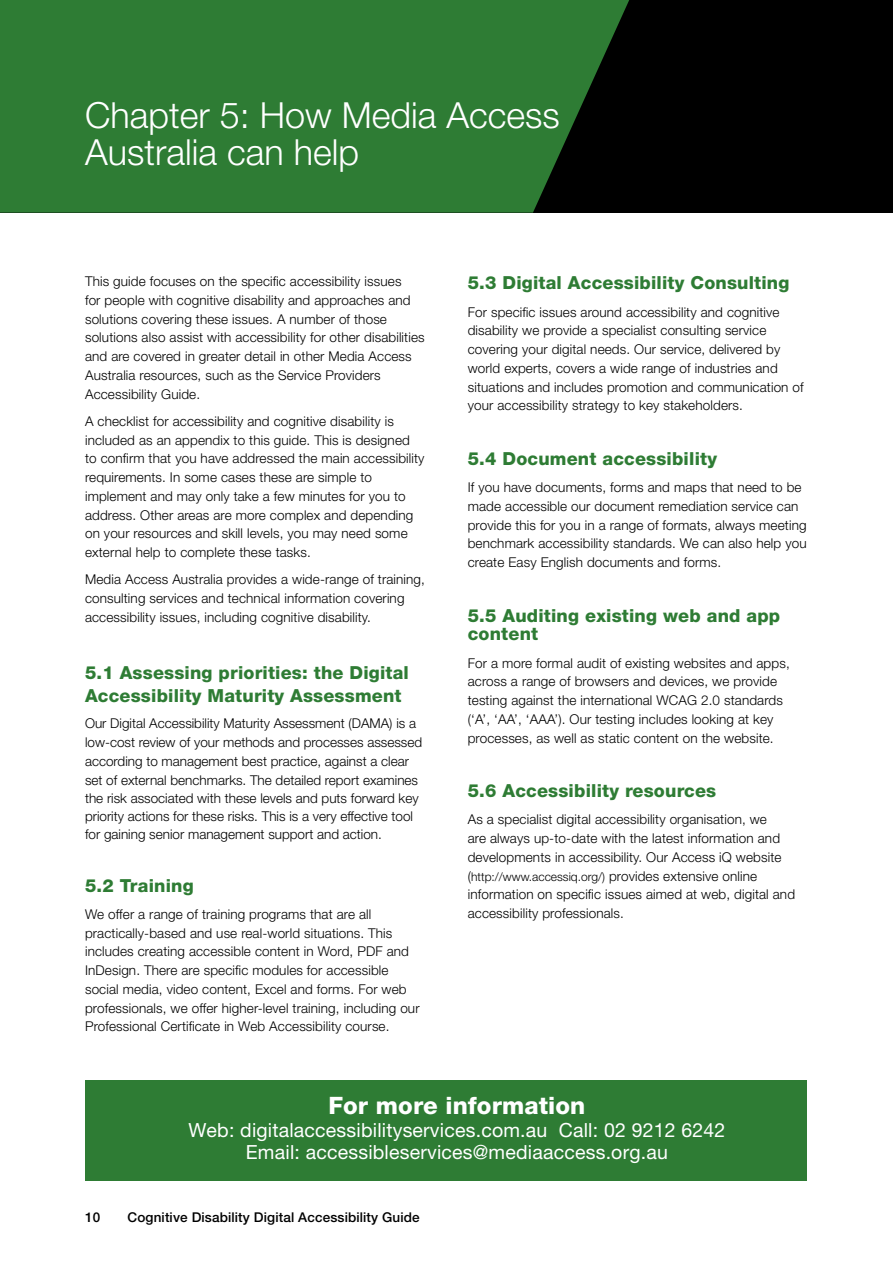
<style>
.page{position:relative;width:893px;height:1263px;background:#fff}
.page>*{position:absolute;margin:0;border:0;box-sizing:border-box;transform-origin:0 0}
.t1{font:300 36px/37.5px "Helvetica Neue LT Pro";color:#fff}
.t2{font:800 24px "Helvetica Neue LT Pro";letter-spacing:.005em;color:#fff}
.t3{font:19.5px/22.5px "Helvetica Neue LT Pro";letter-spacing:.01em;color:#fff;text-align:center}
.t4{font:800 18px/22.5px "Helvetica Neue LT Pro";letter-spacing:.01em;color:#2e7c34}
.t5{font:300 13.5px/18.8px "Helvetica Neue LT Pro";letter-spacing:.01em;color:#000}
.t6{font:500 13.5px "Helvetica Neue LT Pro";letter-spacing:.01em;color:#000}
.t7{font:300 12px "Helvetica Neue LT Pro";color:#000}
.s1{font-size:13.5px}
</style>
<div class="page">
<div style="left:0;top:0;width:893px;height:213px;background:#000"></div>
<svg style="left:0;top:0;width:629px;height:213px;fill:#2e7c34"></svg>
<div style="left:85px;top:1080px;width:721px;height:100px;background:#2e7c34"></div>
<h1 class="t1" style="left:85px;top:95px;width:476px">Chapter 5: How Media Access<br>Australia can help</h1>
<p class="t5" style="left:85px;top:272px;width:341px">This guide focuses on the specific accessibility issues<br>for people with cognitive disability and approaches and solutions covering these issues. A number of those solutions also assist with accessibility for other disabilities and are covered in greater detail in other Media Access Australia resources, such as the Service Providers Accessibility Guide.</p>
<p class="t5" style="left:85px;top:411px;width:341px">A checklist for accessibility and cognitive disability is included as an appendix to this guide. This is designed to confirm that you have addressed the main accessibility requirements. In some cases these are simple to implement and may only take a few minutes for you to address. Other areas are more complex and depending on your resources and skill levels, you may need some external help to complete these tasks.</p>
<p class="t5" style="left:85px;top:570px;width:341px">Media Access Australia provides a wide-range of training, consulting services and technical information covering accessibility issues, including cognitive disability.</p>
<h2 class="t4" style="left:85px;top:662px;width:325px">5.1 Assessing priorities: the Digital<br>Accessibility Maturity Assessment</h2>
<p class="t5" style="left:85px;top:714px;width:339px">Our Digital Accessibility Maturity Assessment (DAMA) is a low-cost review of your methods and processes assessed according to management best practice, against a clear set of external benchmarks. The detailed report examines the risk associated with these levels and puts forward key priority actions for these risks. This is a very effective tool for gaining senior management support and action.</p>
<h2 class="t4" style="left:85px;top:875px;width:110px">5.2 Training</h2>
<p class="t5" style="left:85px;top:904px;width:336px">We offer a range of training programs that are all practically-based and use real-world situations. This includes creating accessible content in Word, PDF and InDesign. There are specific modules for accessible social media, video content, Excel and forms. For web professionals, we offer higher-level training, including our Professional Certificate in Web Accessibility course.</p>
<h2 class="t4" style="left:468px;top:272px;width:323px">5.3 Digital Accessibility Consulting</h2>
<p class="t5" style="left:468px;top:302px;width:337px">For specific issues around accessibility and cognitive disability we provide a specialist consulting service covering your digital needs. Our service, delivered by world experts, covers a wide range of industries and situations and includes promotion and communication of your accessibility strategy to key stakeholders.</p>
<h2 class="t4" style="left:468px;top:447px;width:251px">5.4 Document accessibility</h2>
<p class="t5" style="left:468px;top:478px;width:340px">If you have documents, forms and maps that need to be made accessible our document remediation service can provide this for you in a range of formats, always meeting benchmark accessibility standards. We can also help you create Easy English documents and forms.</p>
<h2 class="t4" style="left:468px;top:606px;width:314px;line-height:18.8px">5.5 Auditing existing web and app content</h2>
<p class="t5" style="left:468px;top:653px;width:323px">For a more formal audit of existing websites and apps, across a range of browsers and devices, we provide testing against the international WCAG 2.0 standards (‘A’, ‘AA’, ‘AAA’). Our testing includes looking at key processes, as well as static content on the website.</p>
<h2 class="t4" style="left:468px;top:779px;width:250px">5.6 Accessibility resources</h2>
<p class="t5" style="left:468px;top:810px;width:315px">As a specialist digital accessibility organisation, we are always up-to-date with the latest information and developments in accessibility. Our Access iQ website</p>
<p class="t7" style="left:468px;top:869px;width:291px"><span class="s1">(</span>http://www.accessiq.org/) <span class="s1">provides extensive online</span></p>
<p class="t5" style="left:468px;top:885px;width:329px">information on specific issues aimed at web, digital and accessibility professionals.</p>
<p class="t6" style="left:85px;top:1209px;width:17px">10</p>
<p class="t2" style="left:328px;top:1092px;width:258px">For more information</p>
<p class="t3" style="left:188px;top:1118px;width:539px">Web: digitalaccessibilityservices.com.au Call: 02 9212 6242<br>Email: accessibleservices@mediaaccess.org.au</p>
<p class="t6" style="left:128px;top:1209px;width:294px">Cognitive Disability Digital Accessibility Guide</p>
</div>
